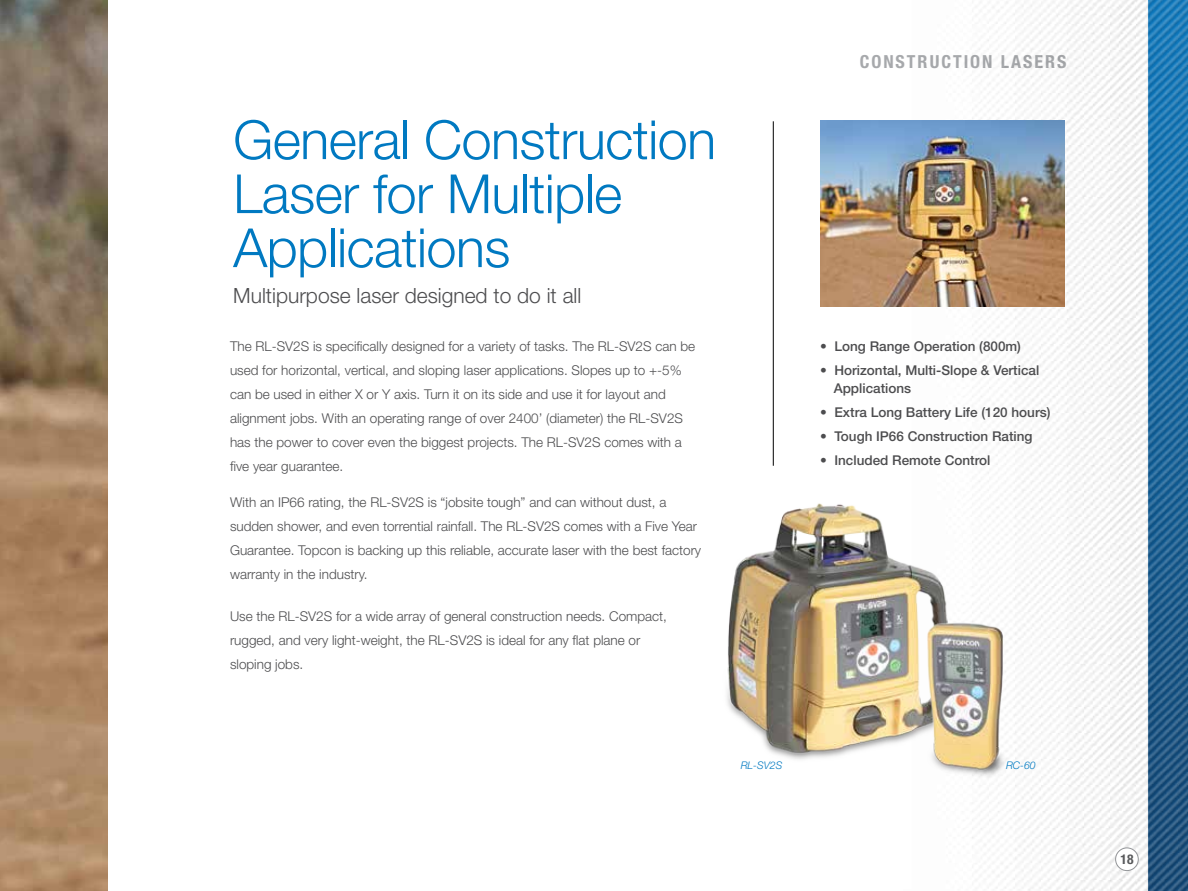
<style>
.page{position:relative;width:1188px;height:891px;background:#fff}
.page>*{position:absolute;margin:0;border:0;box-sizing:border-box;transform-origin:0 0}
.t1{font:300 54px/54px "Helvetica Neue LT Std";letter-spacing:-.01em;color:#0079c1}
.t2{font:300 21px "Helvetica Neue LT Std";color:#4d4d4f}
.t3{font:700 condensed 18px "Helvetica Neue LT Std";letter-spacing:.11em;color:#a7a9ac}
.t4{font:300 13.5px/24px "Helvetica Neue LT Std";color:#4d4d4f}
.t5{font:500 13.5px/18px "Helvetica Neue LT Std";color:#4d4d4f}
.t6{font:700 condensed 13.5px "Helvetica Neue LT Std";color:#58595b}
.t7{font:italic 300 10.5px "Helvetica Neue LT Std";color:#0079c1}
</style>
<div class="page">
<img style="left:6px;top:0;width:1139px;height:891px">
<img style="left:1145px;top:0;width:43px;height:891px">
<img style="left:0;top:0;width:2px;height:891px">
<div style="left:1116px;top:848px;width:22px;height:23px;background:#fff;border-radius:50%"></div>
<div style="left:1115px;top:848px;width:23px;height:23px;border:1px solid #939598;border-radius:50%"></div>
<img style="left:820px;top:121px;width:245px;height:185px">
<hr style="left:773px;top:121px;width:1px;height:345px;background:#000">
<img style="left:706px;top:484px;width:258px;height:336px">
<img style="left:885px;top:582px;width:143px;height:201px">
<h1 class="t1" style="left:233px;top:112px;width:484px">General Construction<br>Laser for Multiple<br>Applications</h1>
<h2 class="t2" style="left:233px;top:283px;width:350px">Multipurpose laser designed to do it all</h2>
<p class="t4" style="left:230px;top:334px;width:467px">The RL-SV2S is specifically designed for a variety of tasks. The RL-SV2S can be used for horizontal, vertical, and sloping laser applications. Slopes up to +-5% can be used in either X or Y axis. Turn it on its side and use it for layout and alignment jobs. With an operating range of over 2400’ (diameter) the RL-SV2S has the power to cover even the biggest projects. The RL-SV2S comes with a five year guarantee.</p>
<p class="t4" style="left:230px;top:490px;width:473px">With an IP66 rating, the RL-SV2S is “jobsite tough” and can without dust, a sudden shower, and even torrential rainfall. The RL-SV2S comes with a Five Year Guarantee. Topcon is backing up this reliable, accurate laser with the best factory warranty in the industry.</p>
<p class="t4" style="left:230px;top:604px;width:438px">Use the RL-SV2S for a wide array of general construction needs. Compact, rugged, and very light-weight, the RL-SV2S is ideal for any flat plane or sloping jobs.</p>
<h3 class="t3" style="left:860px;top:51px;width:208px">CONSTRUCTION LASERS</h3>
<p class="t5" style="left:820px;top:337px;width:202px">• Long Range Operation (800m)</p>
<p class="t5" style="left:834px;top:361px;width:207px;text-indent:-14px">• Horizontal, Multi-Slope &amp; Vertical<br>Applications</p>
<p class="t5" style="left:820px;top:403px;width:232px">• Extra Long Battery Life (120 hours)</p>
<p class="t5" style="left:820px;top:427px;width:214px">• Tough IP66 Construction Rating</p>
<p class="t5" style="left:820px;top:451px;width:172px">• Included Remote Control</p>
<p class="t7" style="left:741px;top:759px;width:43px">RL-SV2S</p>
<p class="t7" style="left:1006px;top:759px;width:31px">RC-60</p>
<p class="t6" style="left:1120px;top:851px;width:15px">18</p>
</div>
